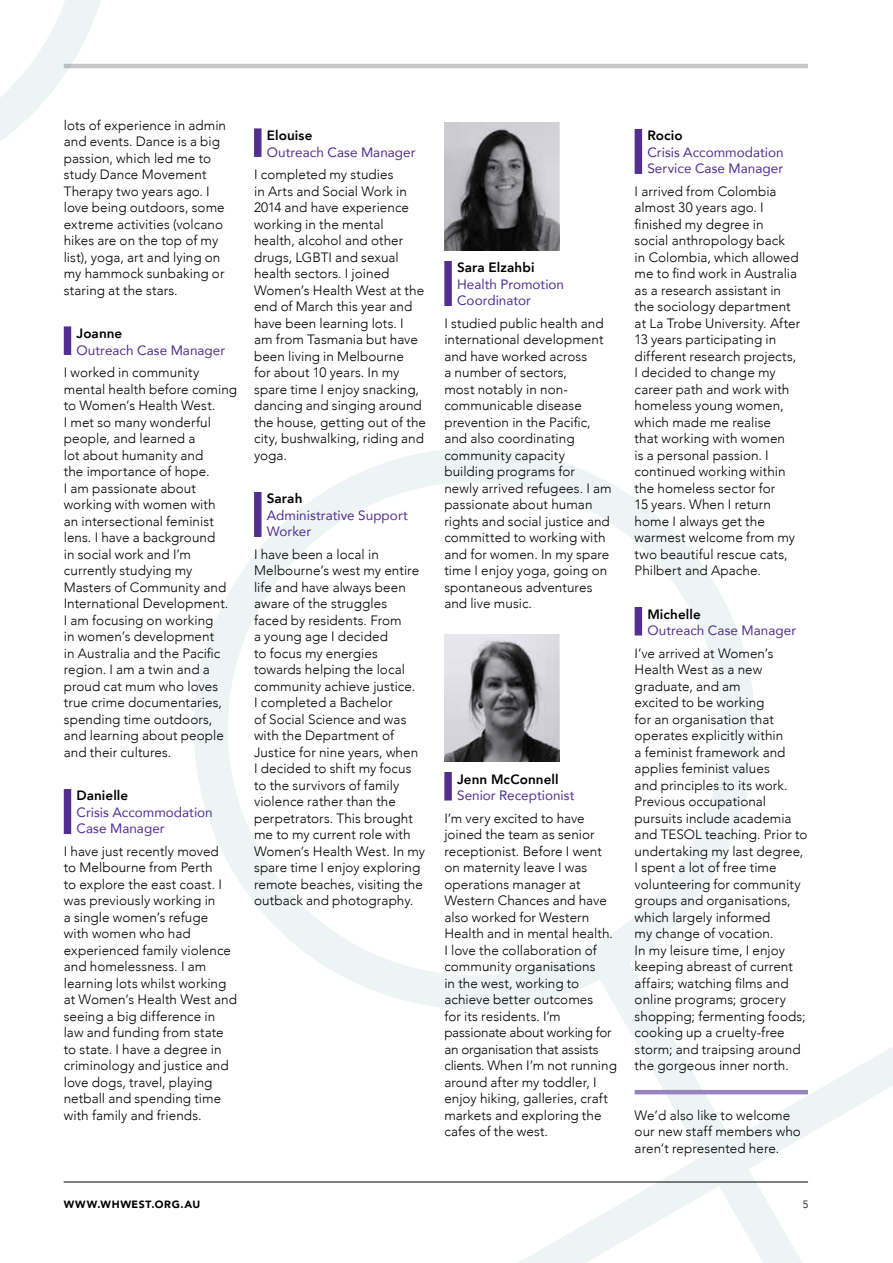
<style>
.page{position:relative;width:893px;height:1263px;background:#fff}
.page>*{position:absolute;margin:0;border:0;box-sizing:border-box;transform-origin:0 0}
.t1{font:300 13.5px/16.5px "Avenir";letter-spacing:.005em;color:#000}
.t2{font:13.5px/16.5px "Avenir";color:#522e91}
.t3{font:800 13.5px "Avenir";letter-spacing:.005em;color:#000}
.t4{font:900 10.5px "Avenir";letter-spacing:.06em;color:#000}
.t5{font:300 10.5px "Avenir";color:#000}
</style>
<div class="page">
<hr style="left:64px;top:64px;width:744px;height:4px;background:#c7c8ca">
<hr style="left:64px;top:1182px;width:744px;height:1px;background:#000">
<svg style="left:194px;top:448px;width:561px;height:561px"></svg>
<svg style="left:562px;top:913px;width:193px;height:86px"></svg>
<svg style="left:476px;top:999px;width:417px;height:264px"></svg>
<div style="left:64px;top:326px;width:7px;height:29px;background:#522e91"></div>
<div style="left:64px;top:789px;width:7px;height:45px;background:#522e91"></div>
<div style="left:254px;top:128px;width:7px;height:29px;background:#522e91"></div>
<div style="left:254px;top:492px;width:7px;height:45px;background:#522e91"></div>
<div style="left:444px;top:261px;width:8px;height:45px;background:#522e91"></div>
<div style="left:444px;top:772px;width:8px;height:28px;background:#522e91"></div>
<img style="left:444px;top:122px;width:115px;height:128px">
<img style="left:444px;top:634px;width:115px;height:128px">
<div style="left:635px;top:129px;width:7px;height:45px;background:#522e91"></div>
<div style="left:635px;top:607px;width:7px;height:28px;background:#522e91"></div>
<hr style="left:635px;top:1090px;width:173px;height:4px;background:#9784be">
<svg style="left:0;top:0;width:114px;height:141px"></svg>
<p class="t1" style="left:64px;top:117px;width:164px">lots of experience in admin and events. Dance is a big passion, which led me to study Dance Movement<br>Therapy two years ago. I love being outdoors, some extreme activities (volcano hikes are on the top of my list), yoga, art and lying on my hammock sunbaking or staring at the stars.</p>
<p class="t3" style="left:77px;top:323px;width:47px">Joanne</p>
<p class="t2" style="left:77px;top:341px;width:150px">Outreach Case Manager</p>
<p class="t1" style="left:64px;top:364px;width:175px">I worked in community mental health before coming to Women’s Health West.<br>I met so many wonderful people, and learned a<br>lot about humanity and<br>the importance of hope.<br>I am passionate about working with women with<br>an intersectional feminist lens. I have a background<br>in social work and I’m currently studying my<br>Masters of Community and<br>International Development.<br>I am focusing on working<br>in women’s development<br>in Australia and the Pacific region. I am a twin and a proud cat mum who loves true crime documentaries, spending time outdoors, and learning about people and their cultures.</p>
<p class="t3" style="left:77px;top:785px;width:53px">Danielle</p>
<p class="t2" style="left:77px;top:803px;width:138px">Crisis Accommodation<br>Case Manager</p>
<p class="t1" style="left:64px;top:843px;width:175px">I have just recently moved<br>to Melbourne from Perth<br>to explore the east coast. I was previously working in<br>a single women’s refuge<br>with women who had experienced family violence and homelessness. I am learning lots whilst working at Women’s Health West and seeing a big difference in law and funding from state to state. I have a degree in criminology and justice and love dogs, travel, playing netball and spending time with family and friends.</p>
<p class="t3" style="left:267px;top:125px;width:47px">Elouise</p>
<p class="t2" style="left:267px;top:143px;width:150px">Outreach Case Manager</p>
<p class="t1" style="left:254px;top:166px;width:173px">I completed my studies<br>in Arts and Social Work in<br>2014 and have experience working in the mental health, alcohol and other drugs, LGBTI and sexual health sectors. I joined<br>Women’s Health West at the end of March this year and have been learning lots. I<br>am from Tasmania but have been living in Melbourne<br>for about 10 years. In my spare time I enjoy snacking, dancing and singing around the house, getting out of the city, bushwalking, riding and yoga.</p>
<p class="t3" style="left:267px;top:488px;width:37px">Sarah</p>
<p class="t2" style="left:267px;top:506px;width:143px">Administrative Support<br>Worker</p>
<p class="t1" style="left:254px;top:546px;width:173px">I have been a local in<br>Melbourne’s west my entire life and have always been aware of the struggles<br>faced by residents. From<br>a young age I decided<br>to focus my energies towards helping the local community achieve justice.<br>I completed a Bachelor<br>of Social Science and was with the Department of<br>Justice for nine years, when<br>I decided to shift my focus to the survivors of family violence rather than the perpetrators. This brought me to my current role with<br>Women’s Health West. In my spare time I enjoy exploring remote beaches, visiting the outback and photography.</p>
<p class="t3" style="left:457px;top:257px;width:79px">Sara Elzahbi</p>
<p class="t2" style="left:457px;top:275px;width:108px">Health Promotion<br>Coordinator</p>
<p class="t1" style="left:444px;top:315px;width:169px">I studied public health and international development and have worked across<br>a number of sectors,<br>most notably in non&shy;communicable disease prevention in the Pacific, and also coordinating community capacity building programs for newly arrived refugees. I am passionate about human rights and social justice and committed to working with and for women. In my spare time I enjoy yoga, going on spontaneous adventures and live music.</p>
<p class="t3" style="left:457px;top:769px;width:103px">Jenn McConnell</p>
<p class="t2" style="left:457px;top:787px;width:119px">Senior Receptionist</p>
<p class="t1" style="left:444px;top:810px;width:174px">I’m very excited to have joined the team as senior receptionist. Before I went on maternity leave I was operations manager at<br>Western Chances and have also worked for Western<br>Health and in mental health.<br>I love the collaboration of community organisations<br>in the west, working to achieve better outcomes<br>for its residents. I’m passionate about working for an organisation that assists clients. When I’m not running around after my toddler, I enjoy hiking, galleries, craft markets and exploring the cafes of the west.</p>
<p class="t3" style="left:647px;top:125px;width:37px">Rocio</p>
<p class="t2" style="left:647px;top:143px;width:138px">Crisis Accommodation<br>Service Case Manager</p>
<p class="t1" style="left:635px;top:183px;width:167px">I arrived from Colombia almost 30 years ago. I finished my degree in social anthropology back<br>in Colombia, which allowed me to find work in Australia as a research assistant in the sociology department at La Trobe University. After<br>13 years participating in different research projects,<br>I decided to change my career path and work with homeless young women, which made me realise<br>that working with women<br>is a personal passion. I continued working within the homeless sector for<br>15 years. When I return home I always get the warmest welcome from my two beautiful rescue cats,<br>Philbert and Apache.</p>
<p class="t3" style="left:647px;top:604px;width:55px">Michelle</p>
<p class="t2" style="left:647px;top:622px;width:150px">Outreach Case Manager</p>
<p class="t1" style="left:635px;top:645px;width:174px">I’ve arrived at Women’s<br>Health West as a new graduate, and am<br>excited to be working<br>for an organisation that operates explicitly within<br>a feminist framework and applies feminist values<br>and principles to its work.<br>Previous occupational pursuits include academia and TESOL teaching. Prior to undertaking my last degree,<br>I spent a lot of free time volunteering for community groups and organisations, which largely informed<br>my change of vocation.<br>In my leisure time, I enjoy keeping abreast of current affairs; watching films and online programs; grocery shopping; fermenting foods; cooking up a cruelty-free storm; and traipsing around the gorgeous inner north.</p>
<p class="t1" style="left:635px;top:1107px;width:168px">We’d also like to welcome our new staff members who aren’t represented here.</p>
<p class="t4" style="left:64px;top:1195px;width:138px">WWW.WHWEST.ORG .AU</p>
<p class="t5" style="left:803px;top:1198px;width:7px">5</p>
</div>
